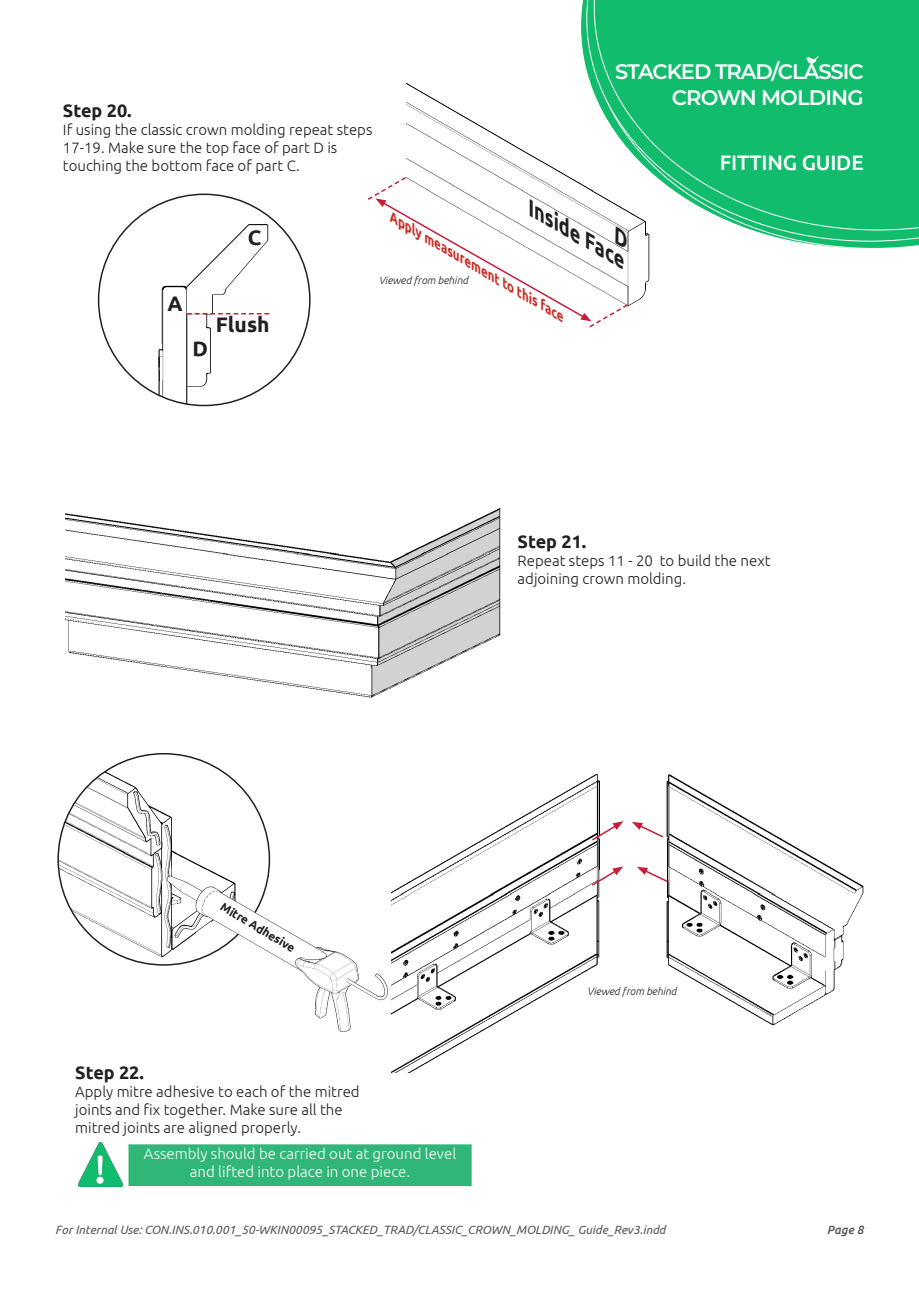
<style>
.page{position:relative;width:919px;height:1289px;background:#fff}
.page>*{position:absolute;margin:0;border:0;box-sizing:border-box;transform-origin:0 0}
.t1{font:600 21px/25.2px "Montserrat";letter-spacing:-.05em;color:#fff;text-align:right}
.t2{font:500 21px "Ubuntu";letter-spacing:-.01em;color:#fff}
.t3{font:italic 700 21px "Ubuntu";color:#231f20}
.t4{font:700 21px "Ubuntu";color:#231f20}
.t5{font:700 18px "Ubuntu";color:#231f20}
.t6{font:300 15px/18px "Ubuntu";color:#231f20}
.t7{font:300 15px/18px "Ubuntu";color:#fff;text-align:center}
.t8{font:italic 700 13.35px "Ubuntu";color:#ca2d25}
.t9{font:italic 12px "Ubuntu";color:#57585a}
.t10{font:italic 500 12px "Ubuntu";color:#57585a}
.t11{font:700 11.7px "Ubuntu";color:#231f20}
.t12{font:italic 300 10.5px "Ubuntu";color:#231f20}
</style>
<div class="page">
<svg style="left:791px;top:241px;width:127px;height:8px"></svg>
<svg style="left:586px;top:0;width:332px;height:241px"></svg>
<div style="left:594px;top:0;width:324px;height:230px;background:#11bc6d"></div>
<svg style="left:805px;top:55px;width:14px;height:11px"></svg>
<img style="left:406px;top:72px;width:245px;height:234px">
<img style="left:99px;top:194px;width:211px;height:211px;border-radius:106px">
<svg style="left:187px;top:313px;width:82px;height:1px"></svg>
<img style="left:65px;top:508px;width:436px;height:190px">
<img style="left:391px;top:773px;width:473px;height:298px">
<svg style="left:590px;top:866px;width:33px;height:21px"></svg>
<svg style="left:590px;top:821px;width:33px;height:21px"></svg>
<svg style="left:637px;top:866px;width:33px;height:17px"></svg>
<svg style="left:631px;top:822px;width:33px;height:16px"></svg>
<img style="left:58px;top:753px;width:211px;height:211px;border-radius:106px">
<img style="left:166px;top:870px;width:222px;height:162px">
<div style="left:130px;top:1145px;width:340px;height:39px;background:#30b676"></div>
<div style="left:128px;top:1144px;width:343px;height:41px;border:3px solid #30b676"></div>
<img style="left:79px;top:1142px;width:44px;height:44px">
<svg style="left:368px;top:175px;width:261px;height:153px"></svg>
<p class="t5" style="left:63px;top:100px;width:70px">Step 20.</p>
<p class="t6" style="left:63px;top:121px;width:311px">If using the classic crown molding repeat steps<br>17-19. Make sure the top face of part D is touching the bottom face of part C.</p>
<h1 class="t1" style="left:615px;top:58px;width:250px">STACKED TRAD/CLASSIC<br>CROWN MOLDING</h1>
<h1 class="t2" style="left:720px;top:149px;width:145px">FITTING GUIDE</h1>
<p class="t4" style="left:248px;top:225px;width:15px">C</p>
<p class="t4" style="left:167px;top:291px;width:17px">A</p>
<p class="t4" style="left:192px;top:336px;width:17px">D</p>
<p class="t4" style="left:216px;top:311px;width:55px">Flush</p>
<p class="t3" style="left:538px;top:197px;width:112px;rotate:30deg">Inside Face</p>
<p class="t8" style="left:396px;top:211px;width:203px;rotate:30deg">Apply measurement to this face</p>
<p class="t12" style="left:378px;top:274px;width:91px">Viewed from behind</p>
<p class="t5" style="left:517px;top:530px;width:70px">Step 21.</p>
<p class="t6" style="left:517px;top:551px;width:254px">Repeat steps 11 - 20 to build the next adjoining crown molding.</p>
<p class="t11" style="left:225px;top:899px;width:86px;rotate:31deg">Mitre Adhesive</p>
<p class="t5" style="left:75px;top:1061px;width:70px">Step 22.</p>
<p class="t6" style="left:75px;top:1082px;width:286px">Apply mitre adhesive to each of the mitred joints and fix together. Make sure all the mitred joints are aligned properly.</p>
<p class="t12" style="left:587px;top:985px;width:91px">Viewed from behind</p>
<p class="t7" style="left:144px;top:1144px;width:314px">Assembly should be carried out at ground level and lifted into place in one piece.</p>
<p class="t9" style="left:55px;top:1222px;width:611px">For Internal Use: CON.INS.010.001_50-WKIN00095_STACKED_TRAD/CLASSIC_CROWN_MOLDING_ Guide_Rev3.indd</p>
<p class="t10" style="left:826px;top:1221px;width:38px">Page 8</p>
</div>
